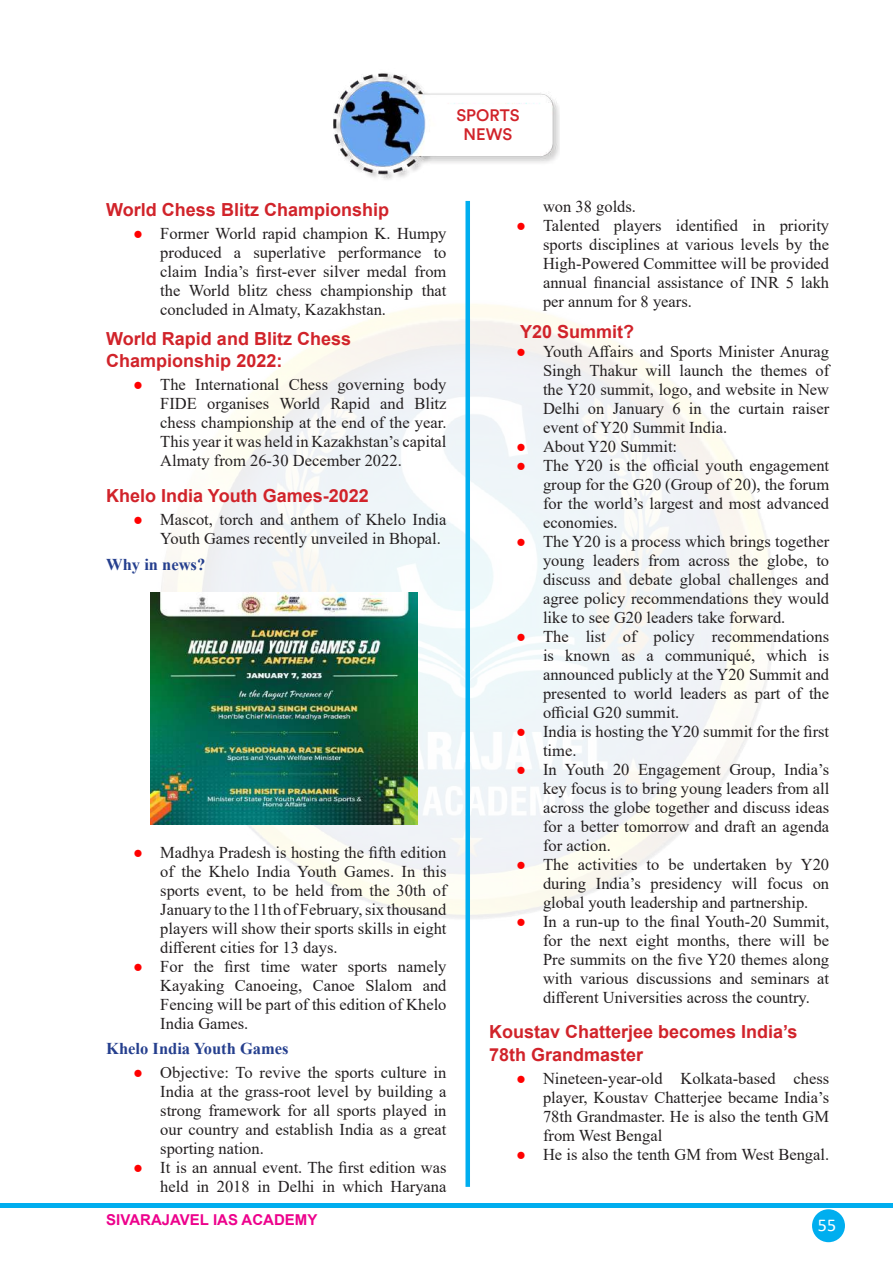
<style>
.page{position:relative;width:893px;height:1263px;background:#fff}
.page>*{position:absolute;margin:0;border:0;box-sizing:border-box;transform-origin:0 0}
.t1{font:700 18px/22.5px "Arial";color:#d1232a}
.t2{font:18px "Calibri";color:#fff}
.t3{font:16.5px/18.9px "Times New Roman";color:#231f20;text-align:justify}
.t4{font:700 16.5px "Times New Roman";color:#253f8e}
.t5{font:500 16.5px/19.5px "Circular Std";color:#d1232a;text-align:center}
.t6{font:700 15px "Arial";color:#ed028c}
.s1{color:#f00}
</style>
<div class="page">
<img style="left:150px;top:304px;width:626px;height:615px">
<hr style="left:0;top:1204px;width:893px;height:4px;background:#00aeef">
<div style="left:812px;top:1209px;width:33px;height:33px;background:#00aeef;border-radius:50%"></div>
<div style="left:465px;top:201px;width:5px;height:986px;background:#00aeef"></div>
<img style="left:334px;top:73px;width:225px;height:107px">
<svg style="left:423px;top:104px;width:125px;height:48px"></svg>
<img style="left:150px;top:593px;width:267px;height:232px">
<p class="t5" style="left:456px;top:105px;width:65px">SPORTS<br>NEWS</p>
<p class="t1" style="left:106px;top:198px;width:284px">World Chess Blitz Championship</p>
<p class="t3" style="left:160px;top:223px;width:288px;text-indent:-27px"><span class="s1">●</span> Former World rapid champion K. Humpy produced a superlative performance to claim India’s first-ever silver medal from the World blitz chess championship that concluded in Almaty, Kazakhstan.</p>
<p class="t1" style="left:106px;top:327px;width:246px">World Rapid and Blitz Chess<br>Championship 2022:</p>
<p class="t3" style="left:160px;top:375px;width:288px;text-indent:-27px"><span class="s1">●</span> The International Chess governing body FIDE organises World Rapid and Blitz chess championship at the end of the year.<br>This year it was held in Kazakhstan’s capital Almaty from 26-30 December 2022.</p>
<p class="t1" style="left:106px;top:485px;width:264px">Khelo India Youth Games-2022</p>
<p class="t3" style="left:160px;top:510px;width:288px;text-indent:-27px"><span class="s1">●</span> Mascot, torch and anthem of Khelo India<br>Youth Games recently unveiled in Bhopal.</p>
<p class="t4" style="left:106px;top:552px;width:101px">Why in news?</p>
<p class="t3" style="left:160px;top:843px;width:288px;text-indent:-27px"><span class="s1">●</span> Madhya Pradesh is hosting the fifth edition of the Khelo India Youth Games. In this sports event, to be held from the 30th of January to the 11th of February, six thousand players will show their sports skills in eight different cities for 13 days.</p>
<p class="t3" style="left:160px;top:957px;width:288px;text-indent:-27px"><span class="s1">●</span> For the first time water sports namely Kayaking Canoeing, Canoe Slalom and Fencing will be part of this edition of Khelo India Games.</p>
<p class="t4" style="left:106px;top:1037px;width:184px">Khelo India Youth Games</p>
<p class="t3" style="left:160px;top:1062px;width:288px;text-indent:-27px"><span class="s1">●</span> Objective: To revive the sports culture in India at the grass-root level by building a strong framework for all sports played in our country and establish India as a great sporting nation.</p>
<p class="t3" style="left:133px;top:1157px;width:315px;text-align:right"><span class="s1">●</span> It is an annual event. The first edition was held in 2018 in Delhi in which Haryana</p>
<p class="t6" style="left:106px;top:1209px;width:213px">SIVARAJAVEL IAS ACADEMY</p>
<p class="t3" style="left:543px;top:196px;width:95px">won 38 golds.</p>
<p class="t3" style="left:543px;top:215px;width:288px;text-indent:-27px"><span class="s1">●</span> Talented players identified in priority sports disciplines at various levels by the High-Powered Committee will be provided annual financial assistance of INR 5 lakh per annum for 8 years.</p>
<p class="t1" style="left:520px;top:321px;width:116px">Y20 Summit?</p>
<p class="t3" style="left:543px;top:342px;width:288px;text-indent:-27px"><span class="s1">●</span> Youth Affairs and Sports Minister Anurag Singh Thakur will launch the themes of the Y20 summit, logo, and website in New Delhi on January 6 in the curtain raiser event of Y20 Summit India.</p>
<p class="t3" style="left:516px;top:437px;width:163px"><span class="s1">●</span> About Y20 Summit:</p>
<p class="t3" style="left:543px;top:456px;width:288px;text-indent:-27px"><span class="s1">●</span> The Y20 is the official youth engagement group for the G20 (Group of 20), the forum for the world’s largest and most advanced economies.</p>
<p class="t3" style="left:543px;top:531px;width:288px;text-indent:-27px"><span class="s1">●</span> The Y20 is a process which brings together young leaders from across the globe, to discuss and debate global challenges and agree policy recommendations they would like to see G20 leaders take forward.</p>
<p class="t3" style="left:543px;top:626px;width:288px;text-indent:-27px"><span class="s1">●</span> The list of policy recommendations is known as a communiqué, which is announced publicly at the Y20 Summit and presented to world leaders as part of the official G20 summit.</p>
<p class="t3" style="left:543px;top:721px;width:288px;text-indent:-27px"><span class="s1">●</span> India is hosting the Y20 summit for the first time.</p>
<p class="t3" style="left:543px;top:759px;width:288px;text-indent:-27px"><span class="s1">●</span> In Youth 20 Engagement Group, India’s key focus is to bring young leaders from all across the globe together and discuss ideas for a better tomorrow and draft an agenda for action.</p>
<p class="t3" style="left:543px;top:854px;width:288px;text-indent:-27px"><span class="s1">●</span> The activities to be undertaken by Y20 during India’s presidency will focus on global youth leadership and partnership.</p>
<p class="t3" style="left:543px;top:911px;width:288px;text-indent:-27px"><span class="s1">●</span> In a run-up to the final Youth-20 Summit, for the next eight months, there will be Pre summits on the five Y20 themes along with various discussions and seminars at different Universities across the country.</p>
<p class="t1" style="left:489px;top:1021px;width:310px">Koustav Chatterjee becomes India’s<br>78th Grandmaster</p>
<p class="t3" style="left:543px;top:1068px;width:288px;text-indent:-27px"><span class="s1">●</span> Nineteen-year-old Kolkata-based chess player, Koustav Chatterjee became India’s 78th Grandmaster. He is also the tenth GM from West Bengal</p>
<p class="t3" style="left:516px;top:1144px;width:315px"><span class="s1">●</span> He is also the tenth GM from West Bengal.</p>
<p class="t2" style="left:818px;top:1212px;width:20px">55</p>
</div>
